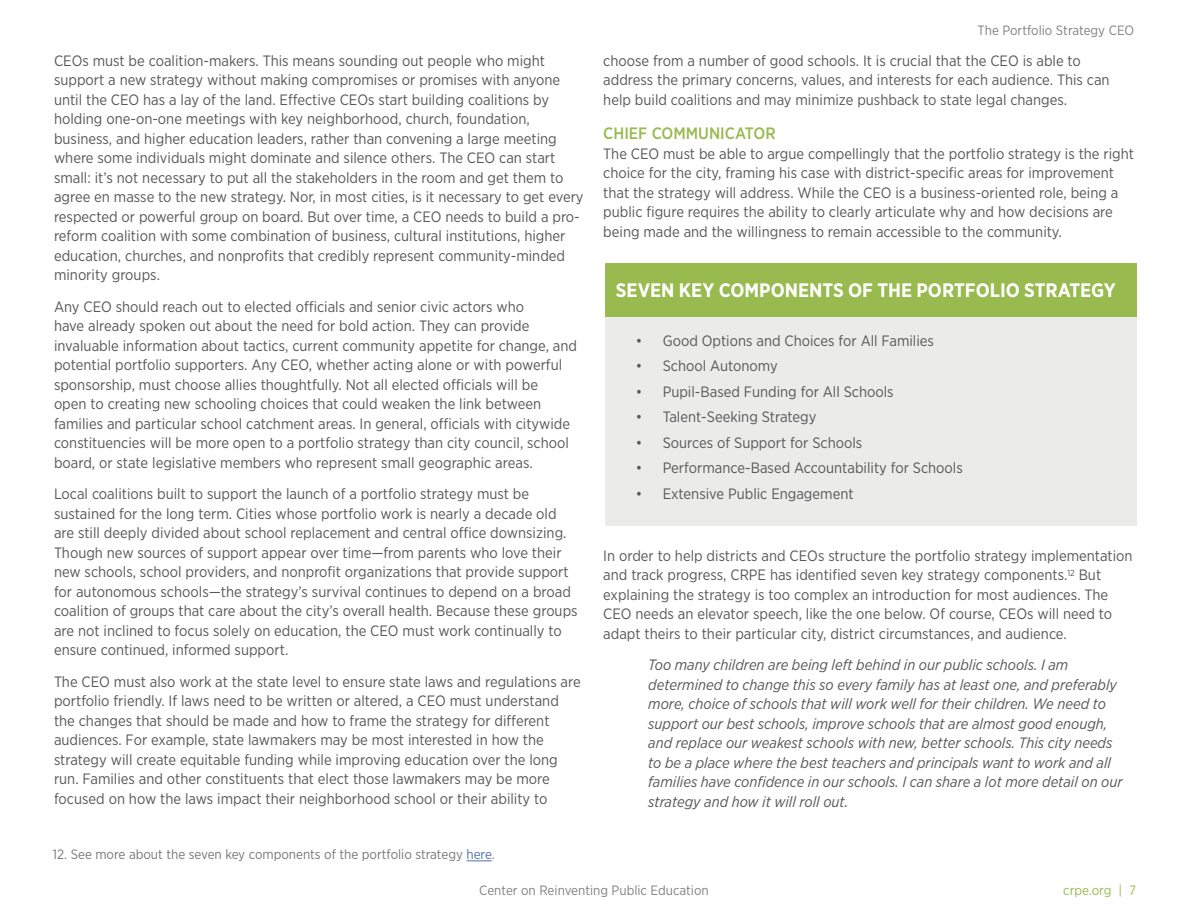
<style>
.page{position:relative;width:1188px;height:918px;background:#fff}
.page>*{position:absolute;margin:0;border:0;box-sizing:border-box;transform-origin:0 0}
.t1{font:700 19.5px "Gotham Narrow";color:#fff}
.t2{font:500 16.5px "Gotham Narrow";color:#98ba4f}
.body_pp{font:15px/19.5px "Gotham Narrow";color:#57585a}
.body_pp-2{font:italic 15px/19.5px "Gotham Narrow";color:#57585a}
.t3{font:13.5px "Gotham Narrow";color:#76787b}
.t4{font:13.5px "Gotham Narrow";color:#808285}
.t5{font:13.5px "Gotham Narrow";color:#98ba4f}
.s1{color:#4d72ac}
</style>
<div class="page">
<div style="left:605px;top:263px;width:531px;height:263px;background:#ebebea"></div>
<div style="left:605px;top:263px;width:531px;height:53px;background:#98ba4f"></div>
<svg style="left:467px;top:861px;width:25px;height:1px"></svg>
<p class="body_pp" style="left:54px;top:51px;width:531px">CEOs must be coalition-makers. This means sounding out people who might support a new strategy without making compromises or promises with anyone until the CEO has a lay of the land. Effective CEOs start building coalitions by holding one-on-one meetings with key neighborhood, church, foundation, business, and higher education leaders, rather than convening a large meeting where some individuals might dominate and silence others. The CEO can start small: it’s not necessary to put all the stakeholders in the room and get them to agree en masse to the new strategy. Nor, in most cities, is it necessary to get every respected or powerful group on board. But over time, a CEO needs to build a pro&shy;reform coalition with some combination of business, cultural institutions, higher education, churches, and nonprofits that credibly represent community-minded minority groups.</p>
<p class="body_pp" style="left:54px;top:297px;width:525px">Any CEO should reach out to elected officials and senior civic actors who<br>have already spoken out about the need for bold action. They can provide invaluable information about tactics, current community appetite for change, and potential portfolio supporters. Any CEO, whether acting alone or with powerful sponsorship, must choose allies thoughtfully. Not all elected officials will be<br>open to creating new schooling choices that could weaken the link between families and particular school catchment areas. In general, officials with citywide constituencies will be more open to a portfolio strategy than city council, school board, or state legislative members who represent small geographic areas.</p>
<p class="body_pp" style="left:54px;top:484px;width:525px">Local coalitions built to support the launch of a portfolio strategy must be sustained for the long term. Cities whose portfolio work is nearly a decade old are still deeply divided about school replacement and central office downsizing.<br>Though new sources of support appear over time—from parents who love their new schools, school providers, and nonprofit organizations that provide support for autonomous schools—the strategy’s survival continues to depend on a broad coalition of groups that care about the city’s overall health. Because these groups are not inclined to focus solely on education, the CEO must work continually to ensure continued, informed support.</p>
<p class="body_pp" style="left:54px;top:672px;width:528px">The CEO must also work at the state level to ensure state laws and regulations are portfolio friendly. If laws need to be written or altered, a CEO must understand the changes that should be made and how to frame the strategy for different audiences. For example, state lawmakers may be most interested in how the strategy will create equitable funding while improving education over the long run. Families and other constituents that elect those lawmakers may be more focused on how the laws impact their neighborhood school or their ability to</p>
<p class="t3" style="left:53px;top:846px;width:443px">12. See more about the seven key components of the portfolio strategy <span class="s1">here</span>.</p>
<p class="t4" style="left:978px;top:22px;width:158px">The Portfolio Strategy CEO</p>
<p class="body_pp" style="left:603px;top:51px;width:508px">choose from a number of good schools. It is crucial that the CEO is able to address the primary concerns, values, and interests for each audience. This can help build coalitions and may minimize pushback to state legal changes.</p>
<p class="t2" style="left:603px;top:123px;width:174px">CHIEF COMMUNICATOR</p>
<p class="body_pp" style="left:603px;top:144px;width:532px">The CEO must be able to argue compellingly that the portfolio strategy is the right choice for the city, framing his case with district-specific areas for improvement that the strategy will address. While the CEO is a business-oriented role, being a public figure requires the ability to clearly articulate why and how decisions are being made and the willingness to remain accessible to the community.</p>
<p class="t1" style="left:616px;top:277px;width:502px">SEVEN KEY COMPONENTS OF THE PORTFOLIO STRATEGY</p>
<p class="body_pp" style="left:636px;top:330px;width:300px">• Good Options and Choices for All Families</p>
<p class="body_pp" style="left:636px;top:356px;width:144px">• School Autonomy</p>
<p class="body_pp" style="left:636px;top:381px;width:260px">• Pupil-Based Funding for All Schools</p>
<p class="body_pp" style="left:636px;top:407px;width:182px">• Talent-Seeking Strategy</p>
<p class="body_pp" style="left:636px;top:432px;width:228px">• Sources of Support for Schools</p>
<p class="body_pp" style="left:636px;top:458px;width:329px">• Performance-Based Accountability for Schools</p>
<p class="body_pp" style="left:636px;top:483px;width:219px">• Extensive Public Engagement</p>
<p class="body_pp" style="left:603px;top:546px;width:531px">In order to help districts and CEOs structure the portfolio strategy implementation and track progress, CRPE has identified seven key strategy components.<sup>12</sup> But explaining the strategy is too complex an introduction for most audiences. The CEO needs an elevator speech, like the one below. Of course, CEOs will need to adapt theirs to their particular city, district circumstances, and audience.</p>
<p class="body_pp-2" style="left:648px;top:655px;width:476px">Too many children are being left behind in our public schools. I am determined to change this so every family has at least one, and preferably more, choice of schools that will work well for their children. We need to support our best schools, improve schools that are almost good enough, and replace our weakest schools with new, better schools. This city needs to be a place where the best teachers and principals want to work and all families have confidence in our schools. I can share a lot more detail on our strategy and how it will roll out.</p>
<p class="t4" style="left:479px;top:881px;width:231px">Center on Reinventing Public Education</p>
<p class="t5" style="left:1063px;top:881px;width:74px">crpe.org | 7</p>
</div>
